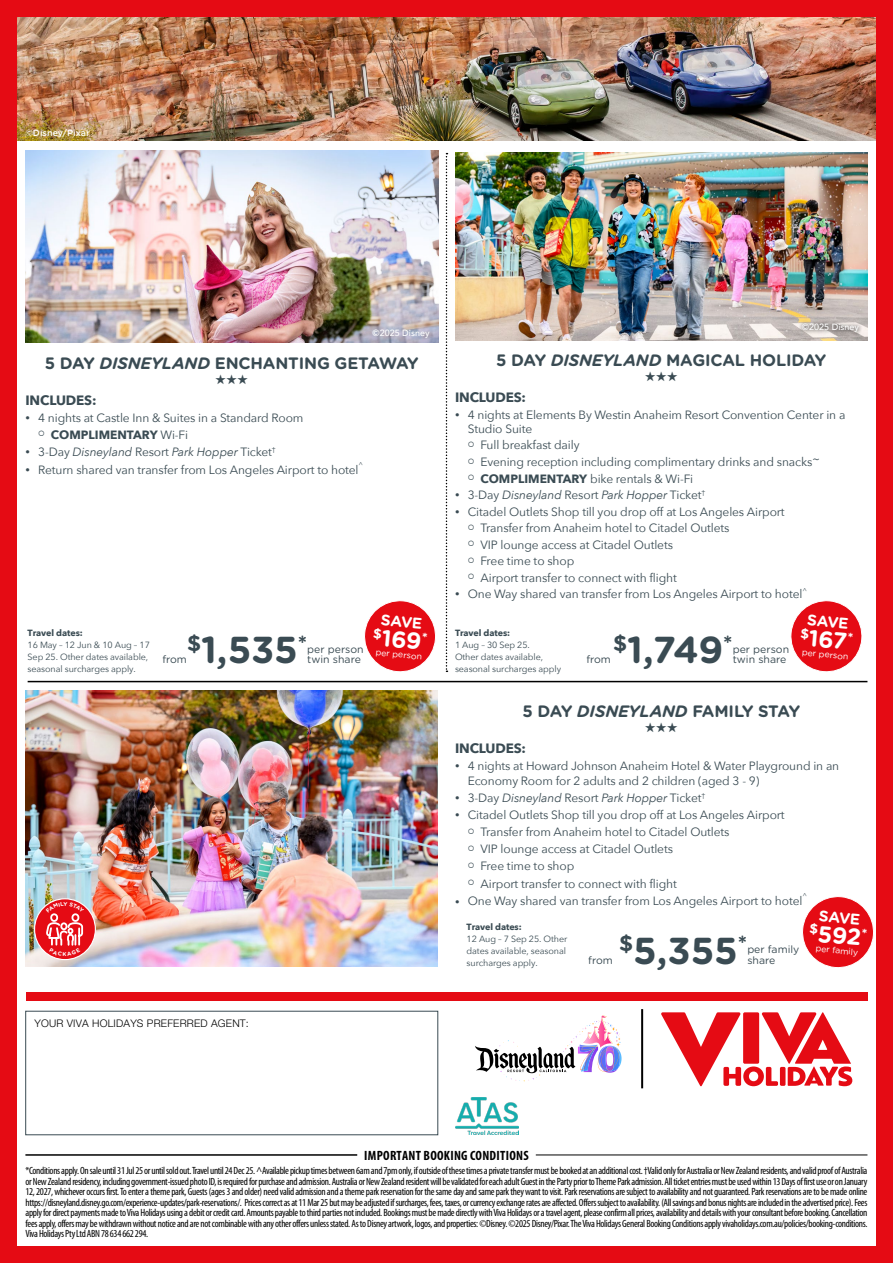
<style>
.page{position:relative;width:893px;height:1263px;background:#e50b14}
.page>*{position:absolute;margin:0;border:0;box-sizing:border-box;transform-origin:0 0}
.t1{font:700 23.1px "Gotham Rounded";color:#fff}
.t2{font:700 16.5px "Gotham Rounded";letter-spacing:-.01em;color:#3a4b53}
.t3{font:700 16.5px "Gotham Rounded";letter-spacing:-.06em;color:#3a4b53}
.t4{font:700 15.3px "Gotham Rounded";color:#fff}
.t5{font:700 13.5px "Avenir Next";letter-spacing:-.01em;color:#3a4b53}
.t6{font:700 condensed 13.5px "Myriad Pro";letter-spacing:.02em;color:#000}
.t7{font:13.5px "Zapf Dingbats ITC";color:#3a4b53}
.t8{font:12px/14.4px "Avenir Next";letter-spacing:-.01em;color:#3a4b53}
.t9{font:italic 12px "Avenir Next";letter-spacing:-.01em;color:#3a4b53}
.t10{font:700 12px "Avenir Next";color:#3a4b53}
.t11{font:condensed 10.5px/10.5px "Myriad Pro";letter-spacing:-.03em;color:#000;text-align:justify}
.t12{font:10.5px/10.5px "Gotham Rounded";color:#3a4b53;text-align:right}
.t13{font:300 10.5px "Helvetica Neue LT Std";letter-spacing:.02em;color:#000}
.t14{font:9px/12px "Avenir Next";letter-spacing:-.01em;color:#3a4b53}
.t15{font:700 9px "Avenir Next";letter-spacing:-.01em;color:#3a4b53}
.t16{font:500 9px "Avenir";color:#fff}
.t17{font:500 9px "Gotham Rounded";color:#fff}
.t18{font:8.7px "Gotham Rounded";color:#fff}
.t19{font:7.05px "Avenir Next";color:#3a4b53}
.s1{font-style:italic}
.s2{font-family:"Helvetica Neue LT Std";font-stretch:condensed;font-size:9px}
.s3{font-weight:400}
.s4{font-family:"Helvetica Neue LT Std";font-style:normal;font-stretch:condensed;font-size:9px}
.s5{font-style:normal}
.s6{font-weight:700}
.s7{font-weight:700;font-size:37.5px}
</style>
<div class="page">
<div style="left:17px;top:17px;width:859px;height:1229px;background:#fff"></div>
<img style="left:17px;top:17px;width:859px;height:123px">
<svg style="left:790px;top:600px;width:72px;height:72px"></svg>
<svg style="left:802px;top:896px;width:72px;height:72px"></svg>
<hr style="left:536px;top:1154px;width:331px;height:1px;background:#000">
<hr style="left:26px;top:1154px;width:331px;height:1px;background:#000">
<img style="left:456px;top:1098px;width:62px;height:37px">
<svg style="left:661px;top:1012px;width:191px;height:74px"></svg>
<svg style="left:475px;top:1015px;width:147px;height:67px"></svg>
<div style="left:26px;top:992px;width:841px;height:9px;background:#e50b14"></div>
<div style="left:26px;top:1011px;width:412px;height:124px;border:1px solid #3a4b53"></div>
<img style="left:25px;top:151px;width:413px;height:192px">
<img style="left:455px;top:153px;width:413px;height:187px">
<img style="left:26px;top:691px;width:412px;height:275px">
<svg style="left:446px;top:153px;width:1px;height:519px"></svg>
<hr style="left:28px;top:681px;width:839px;height:1px;background:#000">
<svg style="left:364px;top:600px;width:72px;height:72px"></svg>
<svg style="left:798px;top:320px;width:65px;height:17px"></svg>
<div style="left:35px;top:899px;width:60px;height:60px;background:#e50b14;border-radius:50%"></div>
<div style="left:34px;top:898px;width:62px;height:62px;border:1px solid #fff;border-radius:50%"></div>
<hr style="left:641px;top:1009px;width:2px;height:79px;background:#000">
<svg style="left:45px;top:902px;width:39px;height:54px"></svg>
<p class="t17" style="left:26px;top:126px;width:66px">©Disney/Pixar</p>
<p class="t16" style="left:372px;top:325px;width:59px">©2025 Disney</p>
<p class="t16" style="left:802px;top:319px;width:59px">©2025 Disney</p>
<h2 class="t2" style="left:45px;top:351px;width:375px">5 DAY <span class="s1">DISNEYLAND</span> ENCHANTING GETAWAY</h2>
<p class="t7" style="left:215px;top:373px;width:35px">★★★</p>
<p class="t5" style="left:25px;top:388px;width:73px">INCLUDES:</p>
<p class="t8" style="left:25px;top:410px;width:280px"><span class="s2">•</span> 4 nights at Castle Inn &amp; Suites in a Standard Room</p>
<p class="t10" style="left:38px;top:424px;width:151px">○ COMPLIMENTARY <span class="s3">Wi-Fi</span></p>
<p class="t9" style="left:25px;top:441px;width:252px"><span class="s4">•</span> <span class="s5">3-Day</span> Disneyland <span class="s5">Resort</span> Park Hopper <span class="s5">Ticket</span><sup>†</sup></p>
<p class="t8" style="left:25px;top:462px;width:335px"><span class="s2">•</span> Return shared van transfer from Los Angeles Airport to hotel</p>
<p class="t19" style="left:359px;top:458px;width:6px">^</p>
<h2 class="t2" style="left:496px;top:348px;width:332px">5 DAY <span class="s1">DISNEYLAND</span> MAGICAL HOLIDAY</h2>
<p class="t7" style="left:645px;top:370px;width:35px">★★★</p>
<p class="t5" style="left:455px;top:386px;width:73px">INCLUDES:</p>
<p class="t8" style="left:468px;top:407px;width:379px;text-indent:-13px"><span class="s2">•</span> 4 nights at Elements By Westin Anaheim Resort Convention Center in a<br>Studio Suite</p>
<p class="t8" style="left:468px;top:438px;width:113px">○ Full breakfast daily</p>
<p class="t8" style="left:468px;top:454px;width:354px">○ Evening reception including complimentary drinks and snacks~</p>
<p class="t8" style="left:468px;top:471px;width:227px">○ <span class="s6">COMPLIMENTARY</span> bike rentals &amp; Wi-Fi</p>
<p class="t9" style="left:455px;top:485px;width:252px"><span class="s4">•</span> <span class="s5">3-Day</span> Disneyland <span class="s5">Resort</span> Park Hopper <span class="s5">Ticket</span><sup>†</sup></p>
<p class="t8" style="left:455px;top:504px;width:331px"><span class="s2">•</span> Citadel Outlets Shop till you drop off at Los Angeles Airport</p>
<p class="t8" style="left:468px;top:520px;width:263px">○ Transfer from Anaheim hotel to Citadel Outlets</p>
<p class="t8" style="left:468px;top:537px;width:207px">○ VIP lounge access at Citadel Outlets</p>
<p class="t8" style="left:468px;top:553px;width:108px">○ Free time to shop</p>
<p class="t8" style="left:468px;top:570px;width:211px">○ Airport transfer to connect with flight</p>
<p class="t8" style="left:455px;top:586px;width:349px"><span class="s2">•</span> One Way shared van transfer from Los Angeles Airport to hotel</p>
<p class="t19" style="left:802px;top:584px;width:6px">^</p>
<p class="t15" style="left:28px;top:625px;width:57px">Travel dates:</p>
<p class="t14" style="left:28px;top:638px;width:124px">16 May – 12 Jun &amp; 10 Aug – 17<br>Sep 25. Other dates available, seasonal surcharges apply.</p>
<p class="t12" style="left:187px;top:643px;width:178px"><sup>$</sup><span class="s7">1,535</span><sup>*</sup>per person twin share</p>
<p class="t12" style="left:162px;top:654px;width:26px">from</p>
<h3 class="t4" style="left:382px;top:609px;width:43px;rotate:5deg">SAVE</h3>
<h1 class="t1" style="left:374px;top:620px;width:56px;rotate:5deg"><sup>$</sup>169<sup>*</sup></h1>
<p class="t18" style="left:376px;top:646px;width:48px;rotate:5deg">per person</p>
<p class="t15" style="left:455px;top:625px;width:57px">Travel dates:</p>
<p class="t14" style="left:455px;top:638px;width:108px">1 Aug – 30 Sep 25.<br>Other dates available, seasonal surcharges apply</p>
<p class="t12" style="left:613px;top:643px;width:178px"><sup>$</sup><span class="s7">1,749</span><sup>*</sup>per person twin share</p>
<p class="t12" style="left:586px;top:654px;width:26px">from</p>
<h3 class="t4" style="left:808px;top:609px;width:43px;rotate:5deg">SAVE</h3>
<h1 class="t1" style="left:801px;top:620px;width:55px;rotate:5deg"><sup>$</sup>167<sup>*</sup></h1>
<p class="t18" style="left:803px;top:646px;width:48px;rotate:5deg">per person</p>
<h2 class="t3" style="left:522px;top:699px;width:279px">5 DAY <span class="s1">DISNEYLAND</span> FAMILY STAY</h2>
<p class="t7" style="left:645px;top:721px;width:35px">★★★</p>
<p class="t5" style="left:455px;top:736px;width:73px">INCLUDES:</p>
<p class="t8" style="left:468px;top:757px;width:373px;line-height:15px;text-indent:-13px"><span class="s2">•</span> 4 nights at Howard Johnson Anaheim Hotel &amp; Water Playground in an<br>Economy Room for 2 adults and 2 children (aged 3 - 9)</p>
<p class="t9" style="left:455px;top:787px;width:252px"><span class="s4">•</span> <span class="s5">3-Day</span> Disneyland <span class="s5">Resort</span> Park Hopper <span class="s5">Ticket</span><sup>†</sup></p>
<p class="t8" style="left:455px;top:807px;width:331px"><span class="s2">•</span> Citadel Outlets Shop till you drop off at Los Angeles Airport</p>
<p class="t8" style="left:468px;top:824px;width:263px">○ Transfer from Anaheim hotel to Citadel Outlets</p>
<p class="t8" style="left:468px;top:841px;width:207px">○ VIP lounge access at Citadel Outlets</p>
<p class="t8" style="left:468px;top:858px;width:108px">○ Free time to shop</p>
<p class="t8" style="left:468px;top:876px;width:211px">○ Airport transfer to connect with flight</p>
<p class="t8" style="left:455px;top:893px;width:349px"><span class="s2">•</span> One Way shared van transfer from Los Angeles Airport to hotel</p>
<p class="t19" style="left:802px;top:890px;width:6px">^</p>
<p class="t15" style="left:467px;top:919px;width:57px">Travel dates:</p>
<p class="t14" style="left:467px;top:933px;width:102px">12 Aug – 7 Sep 25. Other dates available, seasonal surcharges apply.</p>
<p class="t12" style="left:588px;top:954px;width:26px">from</p>
<p class="t12" style="left:747px;top:944px;width:54px;text-align:left;text-indent:-128px"><sup>$</sup><span class="s7">5,355</span><sup>*</sup>per family share</p>
<h3 class="t4" style="left:820px;top:905px;width:43px;rotate:5deg">SAVE</h3>
<h1 class="t1" style="left:811px;top:916px;width:59px;rotate:5deg"><sup>$</sup>592<sup>*</sup></h1>
<p class="t18" style="left:816px;top:942px;width:44px;rotate:5deg">per family</p>
<p class="t13" style="left:34px;top:1017px;width:216px">YOUR VIVA HOLIDAYS PREFERRED AGENT:</p>
<p class="t6" style="left:364px;top:1147px;width:166px">IMPORTANT BOOKING CONDITIONS</p>
<p class="t11" style="left:26px;top:1165px;width:843px">*Conditions apply. On sale until 31 Jul 25 or until sold out. Travel until 24 Dec 25. ^Available pickup times between 6am and 7pm only, if outside of these times a private transfer must be booked at an additional cost. †Valid only for Australia or New Zealand residents, and valid proof of Australia or New Zealand residency, including government-issued photo ID, is required for purchase and admission. Australia or New Zealand resident will be validated for each adult Guest in the Party prior to Theme Park admission. All ticket entries must be used within 13 Days of first use or on January 12, 2027, whichever occurs first. To enter a theme park, Guests (ages 3 and older) need valid admission and a theme park reservation for the same day and same park they want to visit. Park reservations are subject to availability and not guaranteed. Park reservations are to be made online https://disneyland.disney.go.com/experience-updates/park-reservations/. Prices correct as at 11 Mar 25 but may be adjusted if surcharges, fees, taxes, or currency exchange rates are affected. Offers subject to availability. (All savings and bonus nights are included in the advertised price). Fees apply for direct payments made to Viva Holidays using a debit or credit card. Amounts payable to third parties not included. Bookings must be made directly with Viva Holidays or a travel agent, please confirm all prices, availability and details with your consultant before booking. Cancellation fees apply, offers may be withdrawn without notice and are not combinable with any other offers unless stated. As to Disney artwork, logos, and properties: ©Disney. ©2025 Disney/Pixar. The Viva Holidays General Booking Conditions apply vivaholidays.com.au/policies/booking-conditions.<br>Viva Holidays Pty Ltd ABN 78 634 662 294.</p>
</div>
